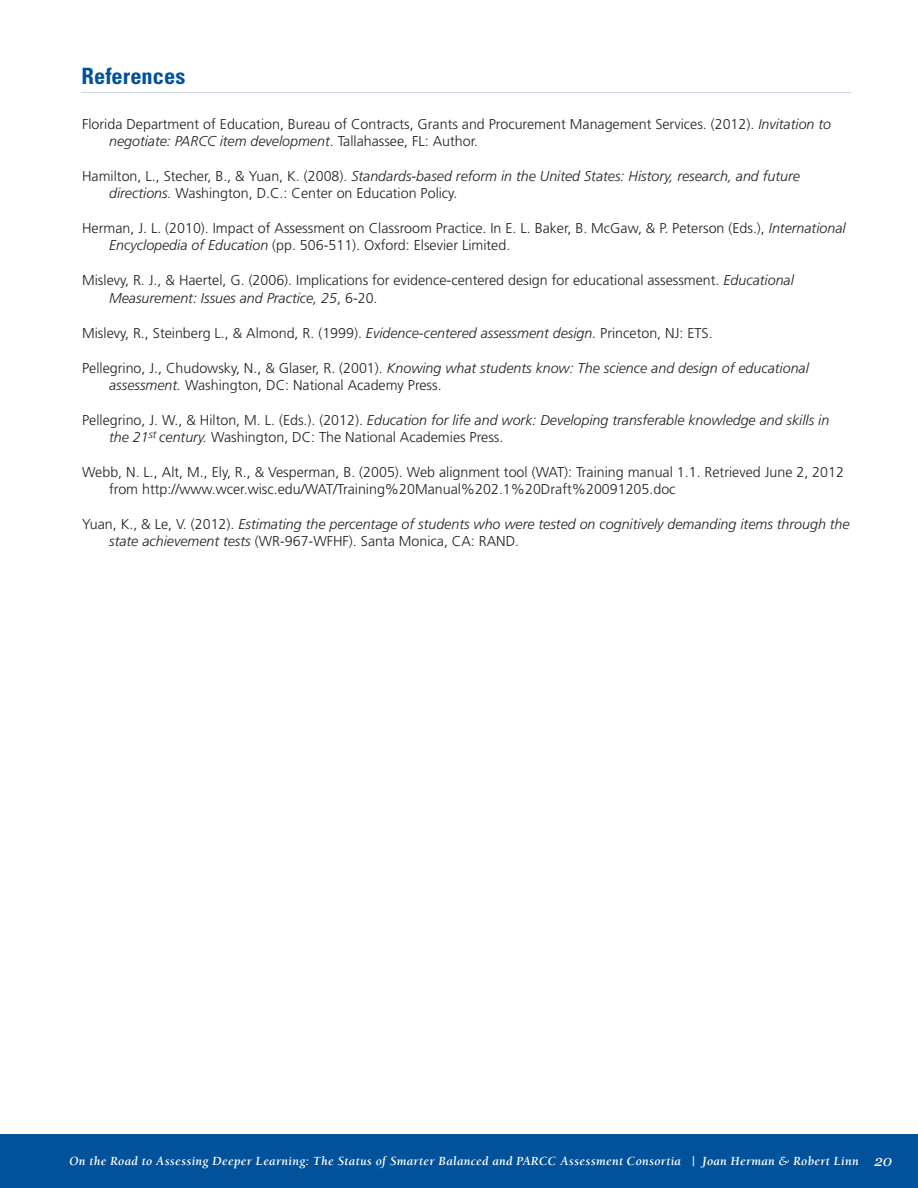
<style>
.page{position:relative;width:918px;height:1188px;background:#fff}
.page>*{position:absolute;margin:0;border:0;box-sizing:border-box;transform-origin:0 0}
.t1{font:700 condensed 22.5px "Univers";color:#01529a}
.t2{font:300 14.25px/17.1px "Frutiger LT Std";color:#231f20}
.t3{font:italic 300 14.25px/17.1px "Frutiger LT Std";color:#231f20}
.t4{font:13.5px "Times New Roman";color:#b5bfdd}
.t5{font:italic 700 12.75px "Berkeley";letter-spacing:.025em;color:#fff}
.s1{font-style:italic}
.s2{font-style:normal}
.s3{font-family:"Georgia";font-weight:400;font-size:15px}
</style>
<div class="page">
<div style="left:0;top:1134px;width:918px;height:54px;background:#01529a"></div>
<h1 class="t1" style="left:82px;top:62px;width:105px">References</h1>
<p class="t4" style="left:82px;top:76px;width:771px">__________________________________________________________________________________________________________________</p>
<p class="t2" style="left:109px;top:116px;width:724px;text-indent:-27px">Florida Department of Education, Bureau of Contracts, Grants and Procurement Management Services. (2012). <span class="s1">Invitation to negotiate: PARCC item development</span>. Tallahassee, FL: Author.</p>
<p class="t2" style="left:109px;top:168px;width:692px;text-indent:-27px">Hamilton, L., Stecher, B., &amp; Yuan, K. (2008). <span class="s1">Standards-based reform in the United States: History, research, and future directions.</span> Washington, D.C.: Center on Education Policy.</p>
<p class="t2" style="left:109px;top:220px;width:738px;text-indent:-27px">Herman, J. L. (2010). Impact of Assessment on Classroom Practice. In E. L. Baker, B. McGaw, &amp; P. Peterson (Eds.), <span class="s1">International<br>Encyclopedia of Education</span> (pp. 506-511). Oxford: Elsevier Limited.</p>
<p class="t2" style="left:109px;top:272px;width:686px;text-indent:-27px">Mislevy, R. J., &amp; Haertel, G. (2006). Implications for evidence-centered design for educational assessment. <span class="s1">Educational<br>Measurement: Issues and Practice, 25</span>, 6-20.</p>
<p class="t2" style="left:82px;top:324px;width:632px">Mislevy, R., Steinberg L., &amp; Almond, R. (1999). <span class="s1">Evidence-centered assessment design.</span> Princeton, NJ: ETS.</p>
<p class="t2" style="left:109px;top:360px;width:701px;text-indent:-27px">Pellegrino, J., Chudowsky, N., &amp; Glaser, R. (2001). <span class="s1">Knowing what students know: The science and design of educational assessment.</span> Washington, DC: National Academy Press.</p>
<p class="t2" style="left:109px;top:412px;width:722px;text-indent:-27px">Pellegrino, J. W., &amp; Hilton, M. L. (Eds.). (2012). <span class="s1">Education for life and work: Developing transferable knowledge and skills in the 21</span><sup>st</sup> <span class="s1">century.</span> Washington, DC: The National Academies Press.</p>
<p class="t2" style="left:109px;top:464px;width:736px;text-indent:-27px">Webb, N. L., Alt, M., Ely, R., &amp; Vesperman, B. (2005). Web alignment tool (WAT): Training manual 1.1. Retrieved June 2, 2012 from http://www.wcer.wisc.edu/WAT/Training%20Manual%202.1%20Draft%20091205.doc</p>
<p class="t3" style="left:109px;top:516px;width:742px;text-indent:-27px"><span class="s2">Yuan, K., &amp; Le, V. (2012).</span> Estimating the percentage of students who were tested on cognitively demanding items through the state achievement tests <span class="s2">(WR-967-WFHF). Santa Monica, CA: RAND.</span></p>
<p class="t5" style="left:69px;top:1154px;width:824px">On the Road to Assessing Deeper Learning: The Status of Smarter Balanced and PARCC Assessment Consortia | Joan Herman &amp; Robert Linn <span class="s3">20</span></p>
</div>
